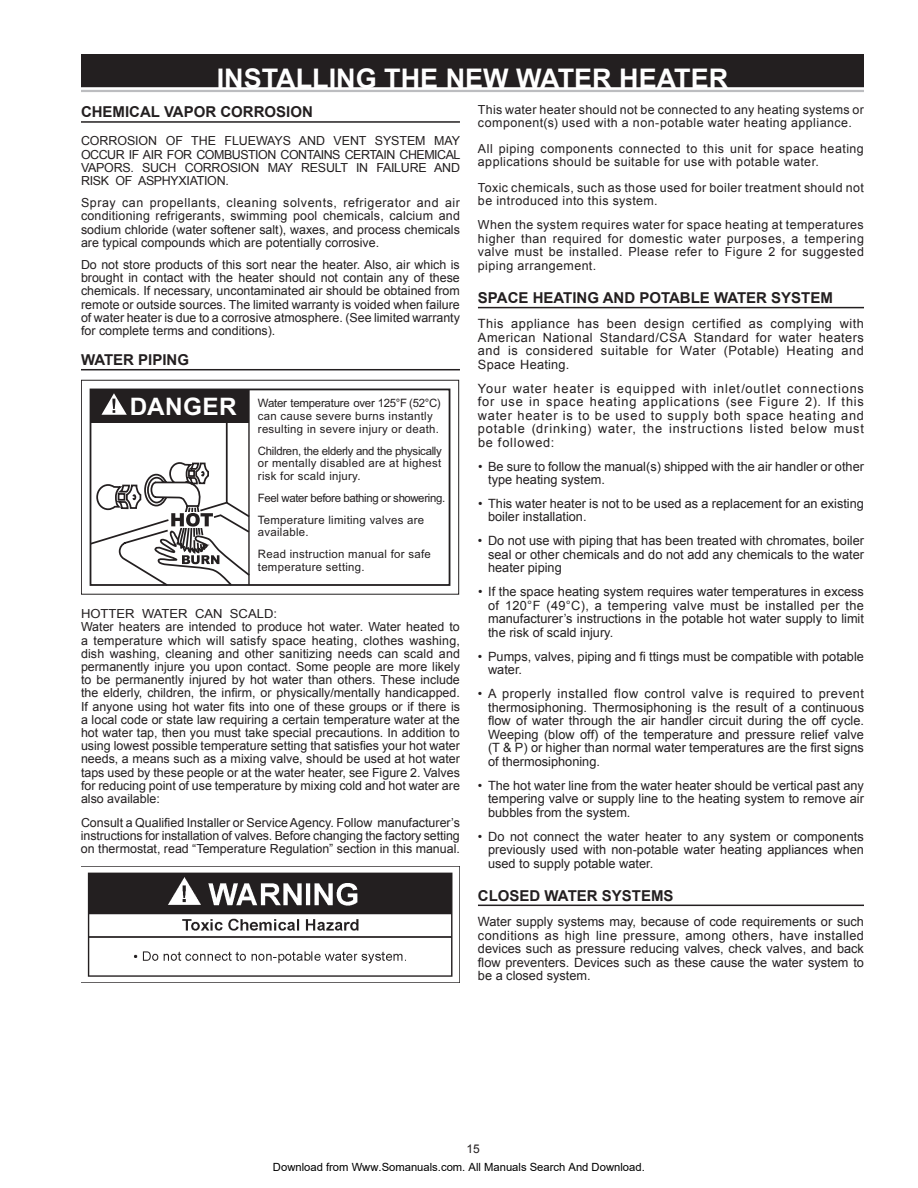
<style>
.page{position:relative;width:918px;height:1188px;background:#fff}
.page>*{position:absolute;margin:0;border:0;box-sizing:border-box;transform-origin:0 0}
.t1{font:700 27px "Arial";color:#fff}
.t2{font:700 15px "Arial";color:#231f20}
.t3{font:12.75px/13.5px "Arial";color:#231f20;text-align:justify}
.t4{font:12.45px/13.2px "Arial";color:#231f20;text-align:justify}
.t5{font:12.45px/13.2px "Arial";color:#231f20;scale:1.05 1}
.t6{font:12.45px/13.5px "Arial";letter-spacing:.025em;color:#231f20}
.t7{font:12.45px/13.5px "Arial";letter-spacing:.04em;color:#231f20}
.t8{font:12.45px/13.5px "Arial";letter-spacing:.035em;color:#231f20}
.t9{font:12px "Arial";color:#231f20}
.t10{font:11.55px/12.8px "Arial";letter-spacing:.025em;color:#231f20}
.t11{font:11.55px/21.8px "Arial";letter-spacing:-.025em;color:#231f20}
.t12{font:11.25px "Arial";color:#000}
.s1{font-weight:700;font-size:24.15px;color:#fff}
</style>
<div class="page">
<hr style="left:478px;top:307px;width:386px;height:1px;background:#231f20">
<hr style="left:478px;top:905px;width:386px;height:1px;background:#231f20">
<hr style="left:81px;top:121px;width:379px;height:2px;background:#231f20">
<hr style="left:81px;top:369px;width:379px;height:1px;background:#231f20">
<div style="left:90px;top:389px;width:159px;height:33px;background:#231f20"></div>
<div style="left:90px;top:389px;width:360px;height:197px;border:2px solid #231f20"></div>
<div style="left:81px;top:380px;width:378px;height:215px;border:1px solid #231f20"></div>
<svg style="left:89px;top:393px;width:163px;height:193px"></svg>
<hr style="left:248px;top:389px;width:2px;height:196px;background:#231f20">
<img style="left:87px;top:867px;width:373px;height:115px">
<div style="left:82px;top:55px;width:781px;height:31px;background:#231f20"></div>
<div style="left:81px;top:54px;width:783px;height:33px;border:2px solid #231f20"></div>
<hr style="left:81px;top:90px;width:783px;height:2px;background:#bcbdc0">
<h1 class="t1" style="left:217px;top:60px;width:26px">INSTALL</h1>
<h1 class="t1" style="left:329px;top:60px;width:74px">ING THE</h1>
<h1 class="t1" style="left:446px;top:60px;width:22px">NEW</h1>
<h1 class="t1" style="left:516px;top:60px;width:21px">WATER</h1>
<h1 class="t1" style="left:619px;top:60px;width:19px">HEATER</h1>
<p class="t2" style="left:81px;top:102px;width:12px">CHE</p>
<p class="t2" style="left:113px;top:102px;width:28px">MICAL</p>
<p class="t2" style="left:164px;top:102px;width:12px">VAPOR</p>
<p class="t2" style="left:220px;top:102px;width:12px">CORROS</p>
<p class="t2" style="left:286px;top:102px;width:16px">ION</p>
<p class="t4" style="left:81px;top:135px;width:381px">CORROSION OF THE FLUEWAYS AND VENT SYSTEM MAY OCCUR IF AIR FOR COMBUSTION CONTAINS CERTAIN CHEMICAL VAPORS. SUCH CORROSION MAY RESULT IN FAILURE AND RISK OF ASPHYXIATION.</p>
<p class="t4" style="left:81px;top:196px;width:381px">Spray can propellants, cleaning solvents, refrigerator and air conditioning refrigerants, swimming pool chemicals, calcium and sodium chloride (water softener salt), waxes, and process chemicals are typical compounds which are potentially corrosive.</p>
<p class="t4" style="left:81px;top:258px;width:380px">Do not store products of this sort near the heater. Also, air which is brought in contact with the heater should not contain any of these chemicals. If necessary, uncontaminated air should be obtained from remote or outside sources. The limited warranty is voided when failure of water heater is due to a corrosive atmosphere. (See limited warranty for complete terms and conditions).</p>
<p class="t2" style="left:81px;top:350px;width:107px">WATER PIPING</p>
<p class="t10" style="left:258px;top:397px;width:184px;text-indent:-128px"><span class="s1">DANGER</span> Water temperature over 125°F (52°C) can cause severe burns instantly resulting in severe injury or death.</p>
<p class="t10" style="left:258px;top:444px;width:185px;text-align:justify">Children, the elderly and the physically or mentally disabled are at highest risk for scald injury.</p>
<p class="t11" style="left:258px;top:487px;width:189px">Feel water before bathing or showering.<br>Temperature limiting valves are</p>
<p class="t10" style="left:258px;top:522px;width:174px;line-height:21.8px">available.<br>Read instruction manual for safe</p>
<p class="t10" style="left:258px;top:561px;width:108px">temperature setting.</p>
<p class="t5" style="left:81px;top:607px;width:362px">HOTTER WATER CAN SCALD:<br>Water heaters are intended to produce hot water. Water heated to a temperature which will satisfy space heating, clothes washing, dish washing, cleaning and other sanitizing needs can scald and permanently injure you upon contact. Some people are more likely to be permanently injured by hot water than others. These include the elderly, children, the infirm, or physically/mentally handicapped.<br>If anyone using hot water fits into one of these groups or if there is a local code or state law requiring a certain temperature water at the hot water tap, then you must take special precautions. In addition to using lowest possible temperature setting that satisfies your hot water needs, a means such as a mixing valve, should be used at hot water taps used by these people or at the water heater, see Figure 2. Valves for reducing point of use temperature by mixing cold and hot water are also available:</p>
<p class="t4" style="left:81px;top:816px;width:380px">Consult a Qualified Installer or ServiceAgency. Follow manufacturer’s instructions for installation of valves. Before changing the factory setting on thermostat, read “Temperature Regulation” section in this manual.</p>
<p class="t6" style="left:478px;top:103px;width:388px">This water heater should not be connected to any heating systems or component(s) used with a non-potable water heating appliance.</p>
<p class="t7" style="left:478px;top:142px;width:387px">All piping components connected to this unit for space heating applications should be suitable for use with potable water.</p>
<p class="t8" style="left:478px;top:181px;width:387px">Toxic chemicals, such as those used for boiler treatment should not be introduced into this system.</p>
<p class="t4" style="left:478px;top:218px;width:387px">When the system requires water for space heating at temperatures higher than required for domestic water purposes, a tempering valve must be installed. Please refer to Figure 2 for suggested piping arrangement.</p>
<p class="t2" style="left:478px;top:288px;width:11px">SPACE</p>
<p class="t2" style="left:533px;top:288px;width:11px">HEAT</p>
<p class="t2" style="left:572px;top:288px;width:42px">ING AND</p>
<p class="t2" style="left:639px;top:288px;width:11px">POTA</p>
<p class="t2" style="left:680px;top:288px;width:46px">BLE WATER</p>
<p class="t2" style="left:771px;top:288px;width:31px">SYSTE</p>
<p class="t2" style="left:820px;top:288px;width:14px">M</p>
<p class="t3" style="left:478px;top:317px;width:388px">This appliance has been design certified as complying with American National Standard/CSA Standard for water heaters and is considered suitable for Water (Potable) Heating and Space Heating.</p>
<p class="t3" style="left:478px;top:382px;width:388px">Your water heater is equipped with inlet/outlet connections for use in space heating applications (see Figure 2). If this water heater is to be used to supply both space heating and potable (drinking) water, the instructions listed below must be followed:</p>
<p class="t3" style="left:488px;top:460px;width:377px;line-height:13px;text-indent:-10px">• Be sure to follow the manual(s) shipped with the air handler or other type heating system.</p>
<p class="t3" style="left:488px;top:497px;width:377px;text-indent:-10px">• This water heater is not to be used as a replacement for an existing boiler installation.</p>
<p class="t3" style="left:488px;top:534px;width:377px;text-indent:-10px">• Do not use with piping that has been treated with chromates, boiler seal or other chemicals and do not add any chemicals to the water heater piping</p>
<p class="t3" style="left:488px;top:585px;width:377px;text-indent:-10px">• If the space heating system requires water temperatures in excess of 120°F (49°C), a tempering valve must be installed per the manufacturer’s instructions in the potable hot water supply to limit the risk of scald injury.</p>
<p class="t3" style="left:488px;top:650px;width:377px;text-indent:-10px">• Pumps, valves, piping and fi ttings must be compatible with potable water.</p>
<p class="t3" style="left:488px;top:687px;width:377px;text-indent:-10px">• A properly installed flow control valve is required to prevent thermosiphoning. Thermosiphoning is the result of a continuous flow of water through the air handler circuit during the off cycle.<br>Weeping (blow off) of the temperature and pressure relief valve (T &amp; P) or higher than normal water temperatures are the first signs of thermosiphoning.</p>
<p class="t3" style="left:488px;top:779px;width:377px;text-indent:-10px">• The hot water line from the water heater should be vertical past any tempering valve or supply line to the heating system to remove air bubbles from the system.</p>
<p class="t3" style="left:488px;top:830px;width:377px;text-indent:-10px">• Do not connect the water heater to any system or components previously used with non-potable water heating appliances when used to supply potable water.</p>
<p class="t2" style="left:478px;top:886px;width:197px">CLOSED WATER SYSTEMS</p>
<p class="t3" style="left:478px;top:915px;width:388px">Water supply systems may, because of code requirements or such conditions as high line pressure, among others, have installed devices such as pressure reducing valves, check valves, and back flow preventers. Devices such as these cause the water system to be a closed system.</p>
<p class="t9" style="left:467px;top:1141px;width:15px">15</p>
<p class="t12" style="left:273px;top:1160px;width:373px">Download from Www.Somanuals.com. All Manuals Search And Download.</p>
</div>
